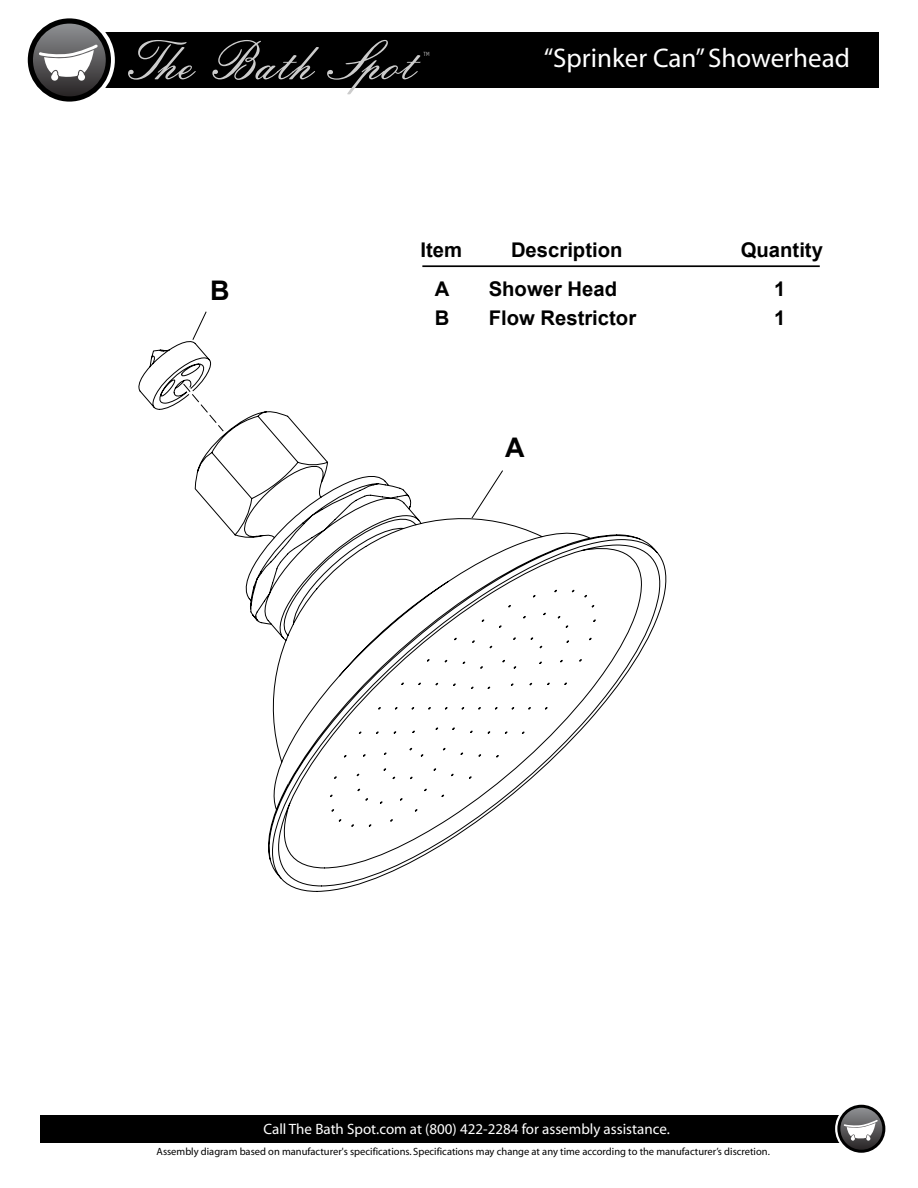
<style>
.page{position:relative;width:918px;height:1188px;background:#fff}
.page>*{position:absolute;margin:0;border:0;box-sizing:border-box;transform-origin:0 0}
.t1{font:53.7px "Embassy BT";letter-spacing:-.005em;color:#ccc}
.t2{font:27px "Myriad";color:#fff}
.t3{font:700 27px "Arial";color:#000}
.t4{font:700 20.25px/29.2px "Arial";color:#000}
.t5{font:15px "Myriad";color:#fff}
.t6{font:10.5px "Myriad";color:#000}
.t7{font:300 condensed 6px "Abadi";color:#ccc}
</style>
<div class="page">
<svg style="left:138px;top:341px;width:529px;height:551px"></svg>
<svg style="left:176px;top:377px;width:48px;height:55px"></svg>
<hr style="left:422px;top:265px;width:398px;height:2px;background:#000">
<svg style="left:470px;top:469px;width:34px;height:51px"></svg>
<svg style="left:192px;top:311px;width:15px;height:29px"></svg>
<div style="left:40px;top:1115px;width:809px;height:28px;background:#000"></div>
<div style="left:835px;top:1102px;width:53px;height:53px;border:8px solid #fff;border-radius:50%"></div>
<svg style="left:839px;top:1106px;width:45px;height:45px"></svg>
<div style="left:837px;top:1105px;width:48px;height:48px;border:3px solid #000;border-radius:50%"></div>
<svg style="left:844px;top:1120px;width:34px;height:21px"></svg>
<div style="left:40px;top:32px;width:839px;height:55px;background:#000"></div>
<div style="left:24px;top:14px;width:91px;height:92px;border:13px solid #fff;border-radius:50%"></div>
<svg style="left:30px;top:21px;width:78px;height:78px;background:#504f51"></svg>
<div style="left:28px;top:18px;width:83px;height:84px;border:5px solid #000;border-radius:50%"></div>
<svg style="left:39px;top:45px;width:59px;height:36px;background:#a8a8a9"></svg>
<h1 class="t1" style="left:125px;top:28px;width:292px">The Bath Spot</h1>
<p class="t7" style="left:424px;top:50px;width:8px">TM</p>
<h2 class="t2" style="left:544px;top:45px;width:308px">“Sprinker Can” Showerhead</h2>
<h2 class="t3" style="left:210px;top:275px;width:21px">B</h2>
<h3 class="t4" style="left:421px;top:236px;width:43px">Item</h3>
<h3 class="t4" style="left:511px;top:236px;width:113px">Description</h3>
<h3 class="t4" style="left:741px;top:236px;width:84px">Quantity</h3>
<h3 class="t4" style="left:435px;top:274px;width:16px">A<br>B</h3>
<h3 class="t4" style="left:489px;top:274px;width:149px">Shower Head<br>Flow Restrictor</h3>
<h3 class="t4" style="left:774px;top:274px;width:13px">1<br>1</h3>
<h2 class="t3" style="left:505px;top:433px;width:21px">A</h2>
<h3 class="t5" style="left:264px;top:1122px;width:408px">Call The Bath Spot.com at (800) 422-2284 for assembly assistance.</h3>
<p class="t6" style="left:157px;top:1146px;width:615px">Assembly diagram based on manufacturer's specifications. Specifications may change at any time according to the manufacturer’s discretion.</p>
</div>
